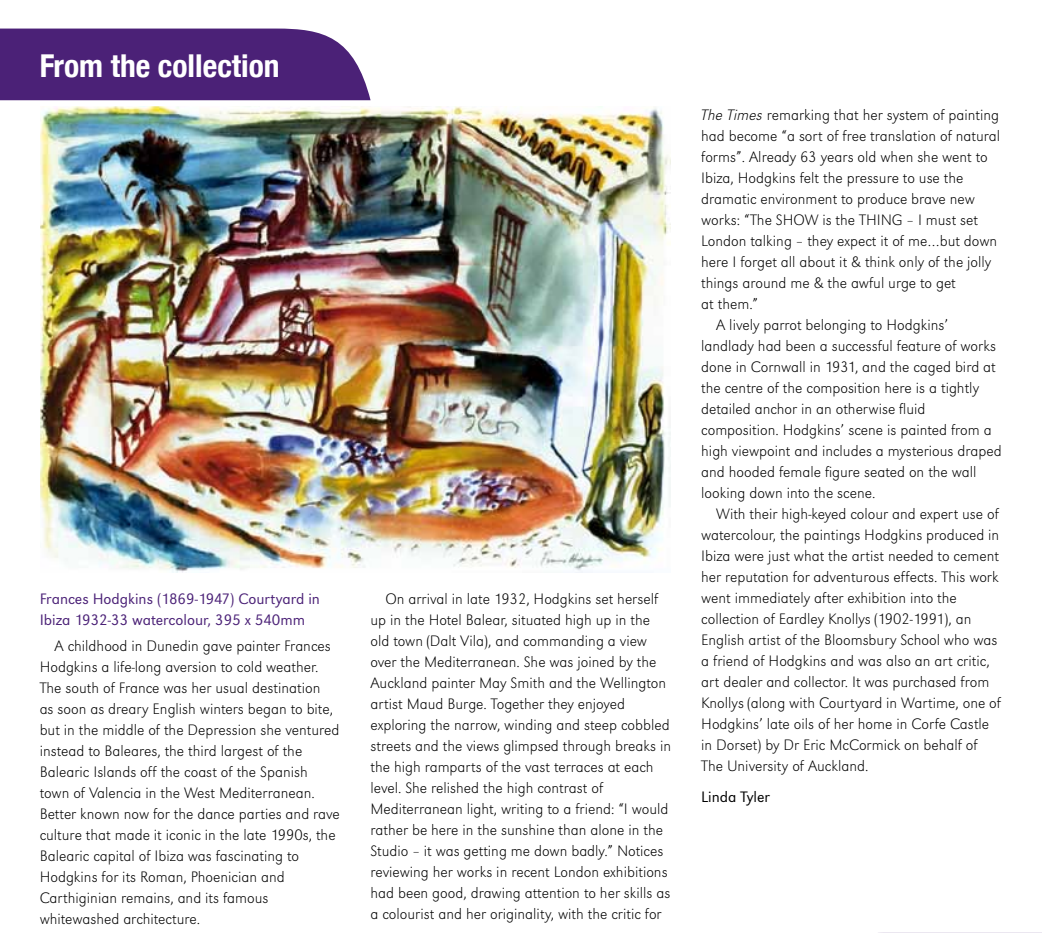
<style>
.page{position:relative;width:1042px;height:933px;background:#fff}
.page>*{position:absolute;margin:0;border:0;box-sizing:border-box;transform-origin:0 0}
.t1{font:700 condensed 31.5px "Helvetica Neue";color:#fff}
.t2{font:15.75px/21px "Grot Macron Extra Lt";color:#000}
.t3{font:300 15.75px/21px "Grot Macron";color:#4b2177}
.t4{font:300 15.75px "Grot Macron";color:#000}
.s1{font-family:"Grot Macron Extra Lt Ita"}
</style>
<div class="page">
<div style="left:0;top:29px;width:370px;height:71px;background:#4b2177"></div>
<svg style="left:878px;top:932px;width:164px;height:1px"></svg>
<img style="left:41px;top:107px;width:629px;height:466px">
<h1 class="t1" style="left:40px;top:47px;width:241px">From the collection</h1>
<p class="t3" style="left:40px;top:588px;width:282px">Frances Hodgkins (1869-1947) Courtyard in<br>I biza 1932-33 watercolour, 395 x 540mm</p>
<p class="t2" style="left:40px;top:635px;width:302px;text-indent:15px">A childhood in Dunedin gave painter Frances Hodgkins a life-long aversion to cold weather.<br>The south of France was her usual destination<br>as soon as dreary English winters began to bite, but in the middle of the Depression she ventured instead to Baleares, the third largest of the Balearic Islands off the coast of the Spanish town of Valencia in the West Mediterranean.<br>Better known now for the dance parties and rave culture that made it iconic in the late 1990s, the Balearic capital of Ibiza was fascinating to Hodgkins for its Roman, Phoenician and Carthiginian remains, and its famous whitewashed architecture.</p>
<p class="t2" style="left:370px;top:588px;width:302px;text-indent:15px">On arrival in late 1932, Hodgkins set herself up in the Hotel Balear, situated high up in the old town (Dalt Vila), and commanding a view over the Mediterranean. She was joined by the Auckland painter May Smith and the Wellington artist Maud Burge. Together they enjoyed exploring the narrow, winding and steep cobbled streets and the views glimpsed through breaks in the high ramparts of the vast terraces at each level. She relished the high contrast of Mediterranean light, writing to a friend: “I would rather be here in the sunshine than alone in the Studio – it was getting me down badly.” Notices reviewing her works in recent London exhibitions had been good, drawing attention to her skills as a colourist and her originality, with the critic for</p>
<p class="t2" style="left:701px;top:104px;width:299px"><span class="s1">The Times</span> remarking that her system of painting</p>
<p class="t2" style="left:701px;top:125px;width:300px">had become “a sort of free translation of natural</p>
<p class="t2" style="left:701px;top:146px;width:288px">forms”. Already 63 years old when she went to</p>
<p class="t2" style="left:701px;top:167px;width:264px">Ibiza, Hodgkins felt the pressure to use the</p>
<p class="t2" style="left:701px;top:188px;width:275px">dramatic environment to produce brave new</p>
<p class="t2" style="left:701px;top:209px;width:278px">works: “The SHOW is the THING – I must set</p>
<p class="t2" style="left:701px;top:230px;width:297px">London talking – they expect it of me…but down</p>
<p class="t2" style="left:701px;top:251px;width:292px">here I forget all about it &amp; think only of the jolly</p>
<p class="t2" style="left:701px;top:272px;width:256px">things around me &amp; the awful urge to get</p>
<p class="t2" style="left:701px;top:293px;width:58px">at them.”</p>
<p class="t2" style="left:716px;top:314px;width:234px">A lively parrot belonging to Hodgkins’</p>
<p class="t2" style="left:701px;top:335px;width:296px">landlady had been a successful feature of works</p>
<p class="t2" style="left:701px;top:356px;width:296px">done in Cornwall in 1931, and the caged bird at</p>
<p class="t2" style="left:701px;top:377px;width:279px">the centre of the composition here is a tightly</p>
<p class="t2" style="left:701px;top:398px;width:226px">detailed anchor in an otherwise fluid</p>
<p class="t2" style="left:701px;top:419px;width:292px">composition. Hodgkins’ scene is painted from a</p>
<p class="t2" style="left:701px;top:440px;width:302px">high viewpoint and includes a mysterious draped</p>
<p class="t2" style="left:701px;top:461px;width:277px">and hooded female figure seated on the wall</p>
<p class="t2" style="left:701px;top:482px;width:176px">looking down into the scene.</p>
<p class="t2" style="left:716px;top:503px;width:284px">With their high-keyed colour and expert use of</p>
<p class="t2" style="left:701px;top:524px;width:300px">watercolour, the paintings Hodgkins produced in</p>
<p class="t2" style="left:701px;top:545px;width:299px">Ibiza were just what the artist needed to cement</p>
<p class="t2" style="left:701px;top:566px;width:299px">her reputation for adventurous effects. This work</p>
<p class="t2" style="left:701px;top:587px;width:257px">went immediately after exhibition into the</p>
<p class="t2" style="left:701px;top:608px;width:272px">collection of Eardley Knollys (1902-1991), an</p>
<p class="t2" style="left:701px;top:629px;width:298px">English artist of the Bloomsbury School who was</p>
<p class="t2" style="left:701px;top:650px;width:290px">a friend of Hodgkins and was also an art critic,</p>
<p class="t2" style="left:701px;top:671px;width:290px">art dealer and collector. It was purchased from</p>
<p class="t2" style="left:701px;top:692px;width:301px">Knollys (along with Courtyard in Wartime, one of</p>
<p class="t2" style="left:701px;top:713px;width:289px">Hodgkins’ late oils of her home in Corfe Castle</p>
<p class="t2" style="left:701px;top:734px;width:278px">in Dorset) by Dr Eric McCormick on behalf of</p>
<p class="t2" style="left:701px;top:755px;width:169px">The University of Auckland.</p>
<p class="t4" style="left:701px;top:787px;width:70px">Linda Tyler</p>
</div>
